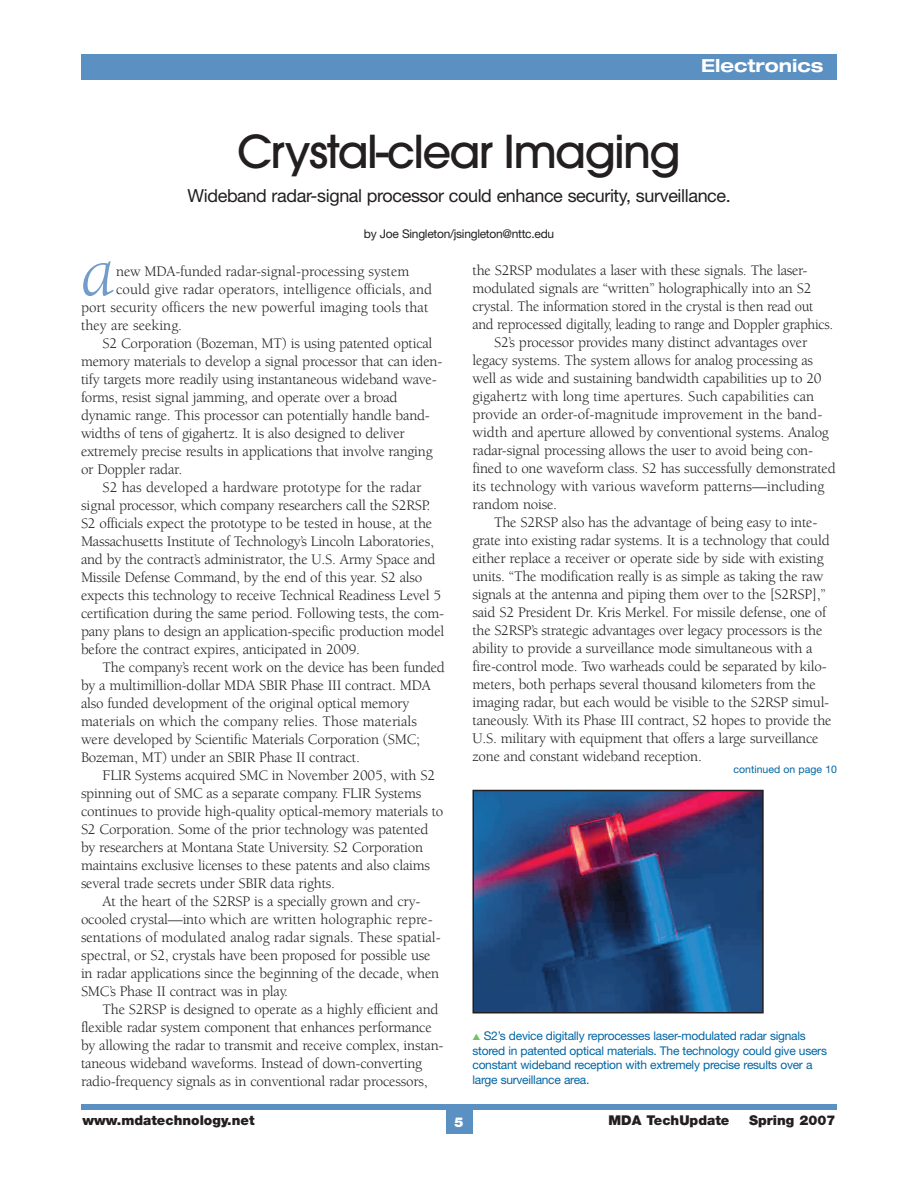
<style>
.page{position:relative;width:918px;height:1188px;background:#fff}
.page>*{position:absolute;margin:0;border:0;box-sizing:border-box;transform-origin:0 0}
.t1{font:italic 72px "Berkeley";color:#729dca}
.t2{font:500 45px "Avant Garde";letter-spacing:-.04em;color:#231f20}
.t3{font:18px "Helvetica Neue";letter-spacing:-.02em;color:#231f20}
.t4{font:700 expanded 18px "Helvetica Neue";color:#fff}
.t5{font:15px "Berkeley";letter-spacing:-.015em;color:#231f20}
.t6{font:900 13.5px "Helvetica Neue";color:#231f20}
.t7{font:900 13.5px "Helvetica Neue";color:#fff}
.t8{font:12px/14.4px "Helvetica Neue";letter-spacing:-.02em;color:#0065a4}
.t9{font:12px "Helvetica Neue";letter-spacing:-.02em;color:#231f20}
.t10{font:10.5px "Helvetica Neue";color:#0065a4}
.s1{color:#71c167}
</style>
<div class="page">
<div style="left:81px;top:1104px;width:756px;height:6px;background:#5a90c2"></div>
<div style="left:81px;top:54px;width:756px;height:25px;background:#5a90c2"></div>
<div style="left:446px;top:1107px;width:26px;height:27px;background:#5a90c2"></div>
<img style="left:475px;top:793px;width:286px;height:217px">
<div style="left:472px;top:790px;width:292px;height:223px;border:2px solid #231f20"></div>
<p class="t4" style="left:701px;top:59px;width:124px">Electronics</p>
<h2 class="t2" style="left:237px;top:135px;width:445px">Crystal-clear Imaging</h2>
<p class="t3" style="left:188px;top:189px;width:545px">Wideband radar-signal processor could enhance security, surveillance.</p>
<p class="t9" style="left:364px;top:230px;width:192px">by Joe Singleton/jsingleton@nttc.edu</p>
<h1 class="t1" style="left:81px;top:244px;width:35px">a</h1>
<p class="t5" style="left:472px;top:264px;width:337px">the S2RSP modulates a laser with these signals. The laser-</p>
<p class="t5" style="left:116px;top:265px;width:295px">new MDA-funded radar-signal-processing system</p>
<p class="t5" style="left:116px;top:283px;width:317px">could give radar operators, intelligence officials, and</p>
<p class="t5" style="left:81px;top:301px;width:349px">port security officers the new powerful imaging tools that</p>
<p class="t5" style="left:81px;top:319px;width:103px">they are seeking.</p>
<p class="t5" style="left:103px;top:337px;width:331px">S2 Corporation (Bozeman, MT) is using patented optical</p>
<p class="t5" style="left:81px;top:355px;width:363px">memory materials to develop a signal processor that can iden-</p>
<p class="t5" style="left:81px;top:373px;width:357px">tify targets more readily using instantaneous wideband wave-</p>
<p class="t5" style="left:81px;top:391px;width:318px">forms, resist signal jamming, and operate over a broad</p>
<p class="t5" style="left:81px;top:409px;width:350px">dynamic range. This processor can potentially handle band-</p>
<p class="t5" style="left:81px;top:427px;width:325px">widths of tens of gigahertz. It is also designed to deliver</p>
<p class="t5" style="left:81px;top:445px;width:353px">extremely precise results in applications that involve ranging</p>
<p class="t5" style="left:81px;top:463px;width:103px">or Doppler radar.</p>
<p class="t5" style="left:103px;top:481px;width:320px">S2 has developed a hardware prototype for the radar</p>
<p class="t5" style="left:81px;top:499px;width:351px">signal processor, which company researchers call the S2RSP.</p>
<p class="t5" style="left:81px;top:517px;width:353px">S2 officials expect the prototype to be tested in house, at the</p>
<p class="t5" style="left:81px;top:535px;width:354px">Massachusetts Institute of Technology’s Lincoln Laboratories,</p>
<p class="t5" style="left:81px;top:553px;width:356px">and by the contract’s administrator, the U.S. Army Space and</p>
<p class="t5" style="left:81px;top:571px;width:343px">Missile Defense Command, by the end of this year. S2 also</p>
<p class="t5" style="left:81px;top:589px;width:362px">expects this technology to receive Technical Readiness Level 5</p>
<p class="t5" style="left:81px;top:607px;width:365px">certification during the same period. Following tests, the com-</p>
<p class="t5" style="left:81px;top:625px;width:365px">pany plans to design an application-specific production model</p>
<p class="t5" style="left:81px;top:643px;width:281px">before the contract expires, anticipated in 2009.</p>
<p class="t5" style="left:103px;top:661px;width:344px">The company’s recent work on the device has been funded</p>
<p class="t5" style="left:81px;top:679px;width:352px">by a multimillion-dollar MDA SBIR Phase III contract. MDA</p>
<p class="t5" style="left:81px;top:697px;width:330px">also funded development of the original optical memory</p>
<p class="t5" style="left:81px;top:715px;width:338px">materials on which the company relies. Those materials</p>
<p class="t5" style="left:81px;top:733px;width:341px">were developed by Scientific Materials Corporation (SMC;</p>
<p class="t5" style="left:81px;top:751px;width:281px">Bozeman, MT) under an SBIR Phase II contract.</p>
<p class="t5" style="left:103px;top:769px;width:334px">FLIR Systems acquired SMC in November 2005, with S2</p>
<p class="t5" style="left:81px;top:787px;width:342px">spinning out of SMC as a separate company. FLIR Systems</p>
<p class="t5" style="left:81px;top:805px;width:364px">continues to provide high-quality optical-memory materials to</p>
<p class="t5" style="left:81px;top:823px;width:349px">S2 Corporation. Some of the prior technology was patented</p>
<p class="t5" style="left:81px;top:841px;width:344px">by researchers at Montana State University. S2 Corporation</p>
<p class="t5" style="left:81px;top:859px;width:351px">maintains exclusive licenses to these patents and also claims</p>
<p class="t5" style="left:81px;top:877px;width:256px">several trade secrets under SBIR data rights.</p>
<p class="t5" style="left:103px;top:895px;width:319px">At the heart of the S2RSP is a specially grown and cry-</p>
<p class="t5" style="left:81px;top:913px;width:353px">ocooled crystal—into which are written holographic repre-</p>
<p class="t5" style="left:81px;top:931px;width:361px">sentations of modulated analog radar signals. These spatial-</p>
<p class="t5" style="left:81px;top:949px;width:351px">spectral, or S2, crystals have been proposed for possible use</p>
<p class="t5" style="left:81px;top:967px;width:360px">in radar applications since the beginning of the decade, when</p>
<p class="t5" style="left:81px;top:985px;width:209px">SMC’s Phase II contract was in play.</p>
<p class="t5" style="left:103px;top:1003px;width:337px">The S2RSP is designed to operate as a highly efficient and</p>
<p class="t5" style="left:81px;top:1021px;width:352px">flexible radar system component that enhances performance</p>
<p class="t5" style="left:81px;top:1039px;width:364px">by allowing the radar to transmit and receive complex, instan-</p>
<p class="t5" style="left:81px;top:1057px;width:343px">taneous wideband waveforms. Instead of down-converting</p>
<p class="t5" style="left:81px;top:1075px;width:348px">radio-frequency signals as in conventional radar processors,</p>
<p class="t5" style="left:472px;top:282px;width:341px">modulated signals are “written” holographically into an S2</p>
<p class="t5" style="left:472px;top:300px;width:343px">crystal. The information stored in the crystal is then read out</p>
<p class="t5" style="left:472px;top:318px;width:362px">and reprocessed digitally, leading to range and Doppler graphics.</p>
<p class="t5" style="left:494px;top:336px;width:315px">S2’s processor provides many distinct advantages over</p>
<p class="t5" style="left:472px;top:354px;width:342px">legacy systems. The system allows for analog processing as</p>
<p class="t5" style="left:472px;top:372px;width:351px">well as wide and sustaining bandwidth capabilities up to 20</p>
<p class="t5" style="left:472px;top:390px;width:343px">gigahertz with long time apertures. Such capabilities can</p>
<p class="t5" style="left:472px;top:408px;width:351px">provide an order-of-magnitude improvement in the band-</p>
<p class="t5" style="left:472px;top:426px;width:358px">width and aperture allowed by conventional systems. Analog</p>
<p class="t5" style="left:472px;top:444px;width:342px">radar-signal processing allows the user to avoid being con-</p>
<p class="t5" style="left:472px;top:462px;width:365px">fined to one waveform class. S2 has successfully demonstrated</p>
<p class="t5" style="left:472px;top:480px;width:353px">its technology with various waveform patterns—including</p>
<p class="t5" style="left:472px;top:498px;width:86px">random noise.</p>
<p class="t5" style="left:494px;top:516px;width:325px">The S2RSP also has the advantage of being easy to inte-</p>
<p class="t5" style="left:472px;top:534px;width:359px">grate into existing radar systems. It is a technology that could</p>
<p class="t5" style="left:472px;top:552px;width:353px">either replace a receiver or operate side by side with existing</p>
<p class="t5" style="left:472px;top:570px;width:352px">units. “The modification really is as simple as taking the raw</p>
<p class="t5" style="left:472px;top:588px;width:355px">signals at the antenna and piping them over to the [S2RSP],”</p>
<p class="t5" style="left:472px;top:606px;width:355px">said S2 President Dr. Kris Merkel. For missile defense, one of</p>
<p class="t5" style="left:472px;top:624px;width:351px">the S2RSP’s strategic advantages over legacy processors is the</p>
<p class="t5" style="left:472px;top:642px;width:342px">ability to provide a surveillance mode simultaneous with a</p>
<p class="t5" style="left:472px;top:660px;width:356px">fire-control mode. Two warheads could be separated by kilo-</p>
<p class="t5" style="left:472px;top:678px;width:345px">meters, both perhaps several thousand kilometers from the</p>
<p class="t5" style="left:472px;top:696px;width:358px">imaging radar, but each would be visible to the S2RSP simul-</p>
<p class="t5" style="left:472px;top:714px;width:361px">taneously. With its Phase III contract, S2 hopes to provide the</p>
<p class="t5" style="left:472px;top:732px;width:348px">U.S. military with equipment that offers a large surveillance</p>
<p class="t5" style="left:472px;top:750px;width:231px">zone and constant wideband reception.</p>
<p class="t10" style="left:734px;top:765px;width:105px">continued on page 10</p>
<p class="t8" style="left:473px;top:1030px;width:356px"><span class="s1">▲</span> S2’s device digitally reprocesses laser-modulated radar signals stored in patented optical materials. The technology could give users constant wideband reception with extremely precise results over a large surveillance area.</p>
<p class="t6" style="left:82px;top:1115px;width:174px">www.mdatechnology.net</p>
<p class="t7" style="left:454px;top:1118px;width:11px">5</p>
<p class="t6" style="left:608px;top:1115px;width:122px">MDA TechUpdate</p>
<p class="t6" style="left:749px;top:1115px;width:88px">Spring 2007</p>
</div>
